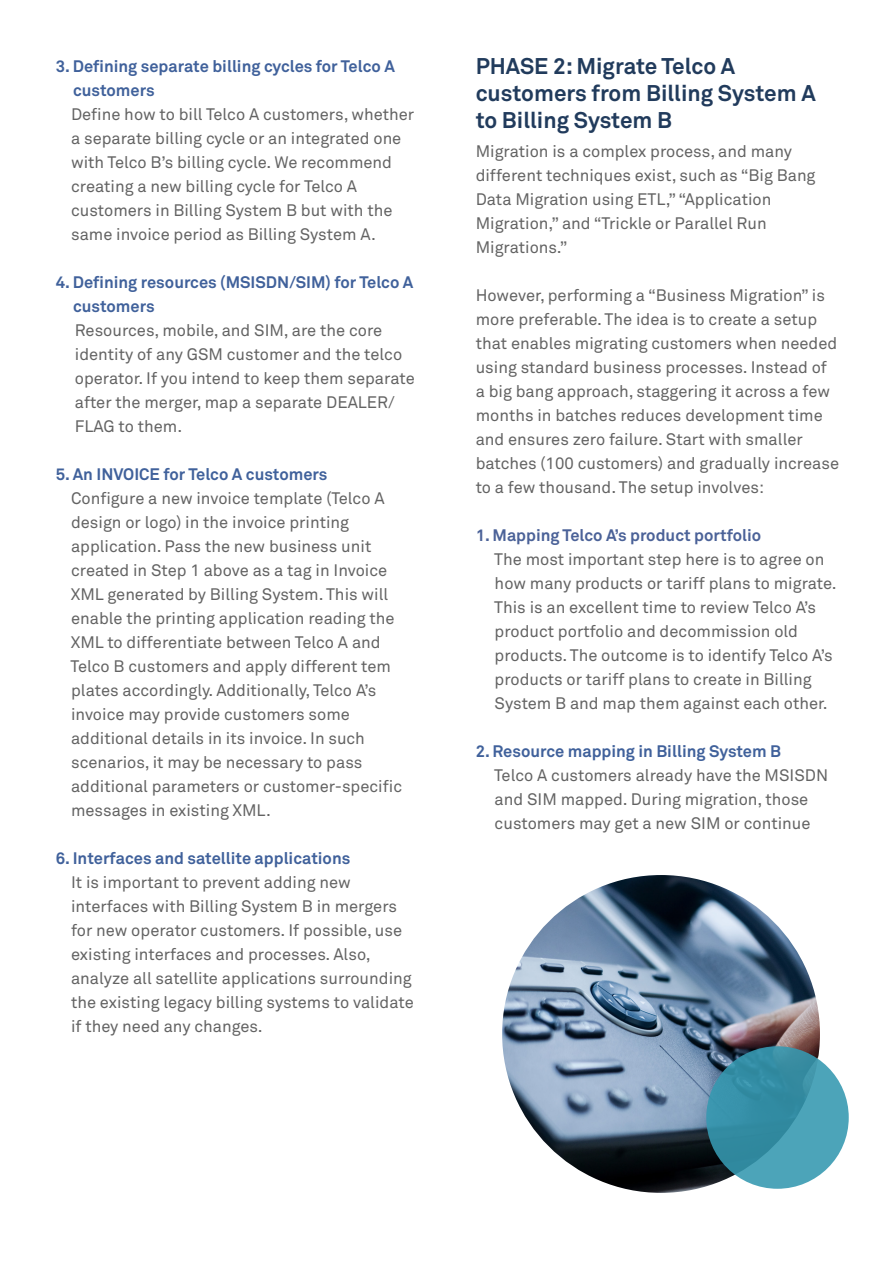
<style>
.page{position:relative;width:893px;height:1263px;background:#fff}
.page>*{position:absolute;margin:0;border:0;box-sizing:border-box;transform-origin:0 0}
.t1{font:700 22.5px/27px "Wipro Akkurat";color:#213b5c}
.t2{font:16.5px/24px "Wipro Akkurat";color:#636363}
.t3{font:700 16.5px/24px "Wipro Akkurat";color:#40619b}
.t4{font:700 16.5px "Wipro Akkurat";color:#4b6298}
</style>
<div class="page">
<img style="left:502px;top:875px;width:318px;height:318px;border-radius:159px">
<svg style="left:706px;top:1046px;width:143px;height:143px"></svg>
<p class="t3" style="left:73px;top:54px;width:323px;text-indent:-17px">3. Defining separate billing cycles for Telco A customers</p>
<p class="t2" style="left:71px;top:102px;width:345px">Define how to bill Telco A customers, whether a separate billing cycle or an integrated one with Telco B’s billing cycle. We recommend creating a new billing cycle for Telco A customers in Billing System B but with the same invoice period as Billing System A.</p>
<p class="t3" style="left:73px;top:270px;width:342px;text-indent:-17px">4. Defining resources (MSISDN/SIM) for Telco A customers</p>
<p class="t2" style="left:75px;top:318px;width:341px">Resources, mobile, and SIM, are the core identity of any GSM customer and the telco operator. If you intend to keep them separate after the merger, map a separate DEALER/ FLAG to them.</p>
<p class="t3" style="left:56px;top:462px;width:273px">5. An INVOICE for Telco A customers</p>
<p class="t2" style="left:71px;top:486px;width:333px">Configure a new invoice template (Telco A design or logo) in the invoice printing application. Pass the new business unit created in Step 1 above as a tag in Invoice XML generated by Billing System. This will enable the printing application reading the XML to differentiate between Telco A and Telco B customers and apply different tem plates accordingly. Additionally, Telco A’s invoice may provide customers some additional details in its invoice. In such scenarios, it may be necessary to pass additional parameters or customer-specific messages in existing XML.</p>
<p class="t3" style="left:56px;top:846px;width:296px">6. Interfaces and satellite applications</p>
<p class="t2" style="left:71px;top:870px;width:344px">It is important to prevent adding new interfaces with Billing System B in mergers for new operator customers. If possible, use existing interfaces and processes. Also, analyze all satellite applications surrounding the existing legacy billing systems to validate if they need any changes.</p>
<h1 class="t1" style="left:476px;top:53px;width:342px">PHASE 2: Migrate Telco A customers from Billing System A to Billing System B</h1>
<p class="t2" style="left:476px;top:139px;width:341px">Migration is a complex process, and many different techniques exist, such as “Big Bang Data Migration using ETL,” “Application Migration,” and “Trickle or Parallel Run Migrations.”</p>
<p class="t2" style="left:476px;top:283px;width:365px">However, performing a “Business Migration” is more preferable. The idea is to create a setup that enables migrating customers when needed using standard business processes. Instead of a big bang approach, staggering it across a few months in batches reduces development time and ensures zero failure. Start with smaller batches (100 customers) and gradually increase to a few thousand. The setup involves:</p>
<p class="t4" style="left:476px;top:525px;width:287px">1. Mapping Telco A’s product portfolio</p>
<p class="t2" style="left:494px;top:547px;width:344px">The most important step here is to agree on how many products or tariff plans to migrate.<br>This is an excellent time to review Telco A’s product portfolio and decommission old products. The outcome is to identify Telco A’s products or tariff plans to create in Billing System B and map them against each other.</p>
<p class="t3" style="left:476px;top:739px;width:307px">2. Resource mapping in Billing System B</p>
<p class="t2" style="left:494px;top:763px;width:335px">Telco A customers already have the MSISDN and SIM mapped. During migration, those customers may get a new SIM or continue</p>
</div>
